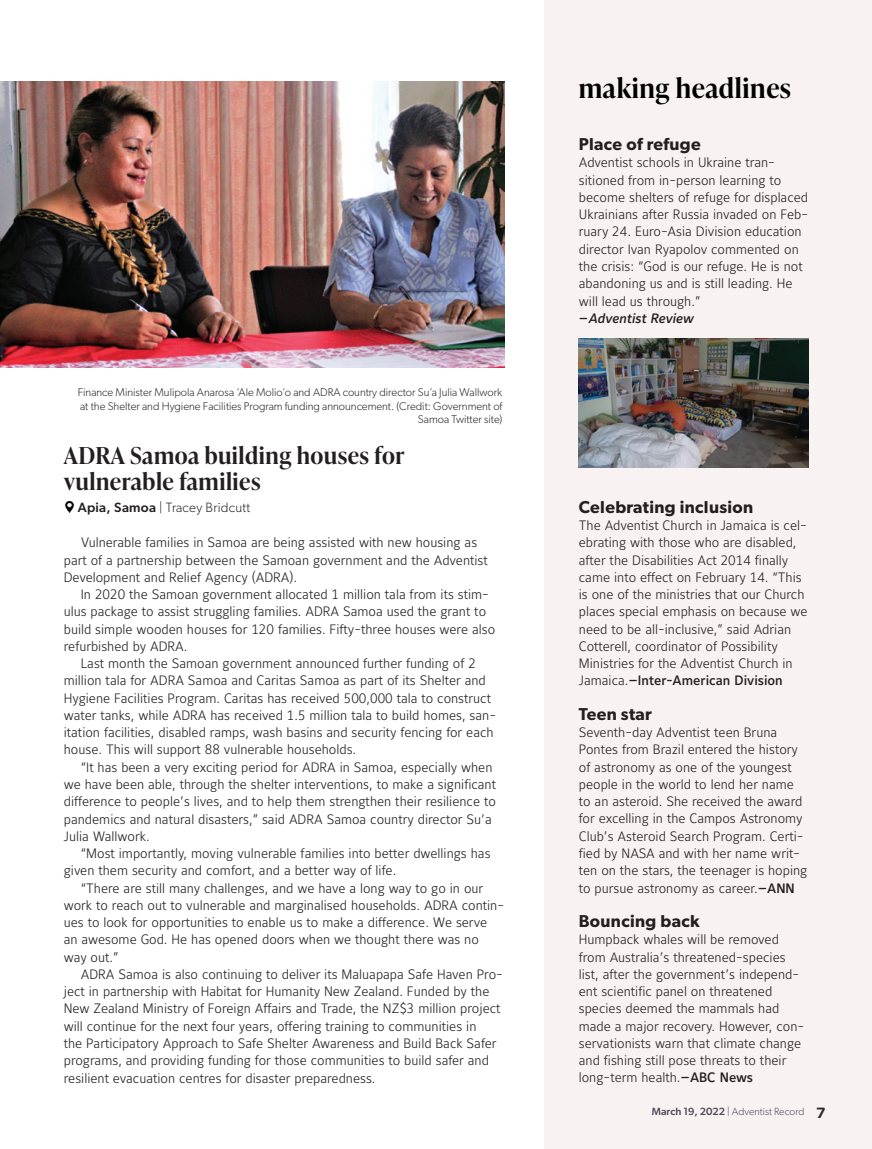
<style>
.page{position:relative;width:872px;height:1149px;background:#fff}
.page>*{position:absolute;margin:0;border:0;box-sizing:border-box;transform-origin:0 0}
.t1{font:600 27px "Ivy Presto Headline";letter-spacing:.02em;color:#000}
.t2{font:600 23.25px/26px "Ivy Presto Headline";letter-spacing:.02em;color:#231f20}
.t3{font:600 17.25px "Gibson";letter-spacing:.02em;color:#231f20}
.t4{font:13.5px/17.2px "Maurea Light Tf";color:#231f20}
.t5{font:13.5px "Maurea Medium Tf";color:#231f20}
.t6{font:300 13.5px "Gibson";letter-spacing:.02em;color:#231f20}
.t7{font:13.5px "Maurea Medium Italic Lf";color:#231f20}
.t8{font:300 11.25px/13.5px "Gibson";color:#231f20;text-align:right}
.t9{font:300 10.5px "Gibson";color:#444250}
.s1{font-weight:500}
.s2{font-family:"Maurea Medium Tf"}
.s3{font-family:"Maurea Light Tf"}
.s4{font-weight:600;font-size:15px;color:#231f20}
</style>
<div class="page">
<div style="left:544px;top:0;width:328px;height:1148px;background:#f9f2f2"></div>
<img style="left:0;top:81px;width:504px;height:287px">
<svg style="left:65px;top:501px;width:10px;height:11px"></svg>
<img style="left:579px;top:339px;width:229px;height:128px">
<p class="t8" style="left:78px;top:385px;width:426px">Finance Minister Mulipola Anarosa ‘Ale Molio’o and ADRA country director Su’a Julia Wallwork at the Shelter and Hygiene Facilities Program funding announcement. (Credit: Government of<br>Samoa Twitter site)</p>
<h2 class="t2" style="left:64px;top:441px;width:342px">ADRA Samoa building houses for vulnerable families</h2>
<p class="t6" style="left:78px;top:499px;width:174px"><span class="s1">Apia, Samoa</span> | Tracey Bridcutt</p>
<p class="t4" style="left:64px;top:534px;width:425px;text-indent:17px">Vulnerable families in Samoa are being assisted with new housing as part of a partnership between the Samoan government and the Adventist<br>Development and Relief Agency (ADRA).</p>
<p class="t4" style="left:64px;top:586px;width:433px;text-indent:17px">In 2020 the Samoan government allocated 1 million tala from its stim&shy;ulus package to assist struggling families. ADRA Samoa used the grant to build simple wooden houses for 120 families. Fifty-three houses were also refurbished by ADRA.</p>
<p class="t4" style="left:64px;top:655px;width:434px;text-indent:17px">Last month the Samoan government announced further funding of 2 million tala for ADRA Samoa and Caritas Samoa as part of its Shelter and Hygiene Facilities Program. Caritas has received 500,000 tala to construct water tanks, while ADRA has received 1.5 million tala to build homes, san&shy;itation facilities, disabled ramps, wash basins and security fencing for each house. This will support 88 vulnerable households.</p>
<p class="t4" style="left:64px;top:758px;width:434px;text-indent:17px">“It has been a very exciting period for ADRA in Samoa, especially when we have been able, through the shelter interventions, to make a significant difference to people’s lives, and to help them strengthen their resilience to pandemics and natural disasters,” said ADRA Samoa country director Su’a Julia Wallwork.</p>
<p class="t4" style="left:64px;top:845px;width:428px;text-indent:17px">“Most importantly, moving vulnerable families into better dwellings has given them security and comfort, and a better way of life.</p>
<p class="t4" style="left:64px;top:879px;width:442px;text-indent:17px">“There are still many challenges, and we have a long way to go in our work to reach out to vulnerable and marginalised households. ADRA contin&shy;ues to look for opportunities to enable us to make a difference. We serve an awesome God. He has opened doors when we thought there was no way out.”</p>
<p class="t4" style="left:64px;top:966px;width:440px;text-indent:17px">ADRA Samoa is also continuing to deliver its Maluapapa Safe Haven Pro&shy;ject in partnership with Habitat for Humanity New Zealand. Funded by the New Zealand Ministry of Foreign Affairs and Trade, the NZ$3 million project will continue for the next four years, offering training to communities in<br>the Participatory Approach to Safe Shelter Awareness and Build Back Safer programs, and providing funding for those communities to build safer and resilient evacuation centres for disaster preparedness.</p>
<h1 class="t1" style="left:579px;top:68px;width:214px">making headlines</h1>
<p class="t3" style="left:579px;top:134px;width:123px">Place of refuge</p>
<p class="t4" style="left:579px;top:155px;width:231px">Adventist schools in Ukraine tran&shy;sitioned from in-person learning to become shelters of refuge for displaced Ukrainians after Russia invaded on Feb&shy;ruary 24. Euro-Asia Division education director Ivan Ryapolov commented on the crisis: “God is our refuge. He is not abandoning us and is still leading. He will lead us through.”</p>
<p class="t7" style="left:579px;top:310px;width:116px"><span class="s2">—</span>Adventist Review</p>
<p class="t3" style="left:579px;top:496px;width:176px">Celebrating inclusion</p>
<p class="t4" style="left:579px;top:517px;width:230px">The Adventist Church in Jamaica is cel&shy;ebrating with those who are disabled, after the Disabilities Act 2014 finally came into effect on February 14. “This is one of the ministries that our Church places special emphasis on because we need to be all-inclusive,” said Adrian Cotterell, coordinator of Possibility Ministries for the Adventist Church in</p>
<p class="t5" style="left:579px;top:673px;width:205px"><span class="s3">Jamaica.</span>—Inter-American Division</p>
<p class="t3" style="left:579px;top:703px;width:75px">Teen star</p>
<p class="t4" style="left:579px;top:724px;width:230px">Seventh-day Adventist teen Bruna Pontes from Brazil entered the history of astronomy as one of the youngest people in the world to lend her name to an asteroid. She received the award for excelling in the Campos Astronomy Club’s Asteroid Search Program. Certi&shy;fied by NASA and with her name writ&shy;ten on the stars, the teenager is hoping to pursue astronomy as career.<span class="s2">—ANN</span></p>
<p class="t3" style="left:579px;top:910px;width:122px">Bouncing back</p>
<p class="t4" style="left:579px;top:931px;width:227px">Humpback whales will be removed from Australia’s threatened-species list, after the government’s independ&shy;ent scientific panel on threatened species deemed the mammals had made a major recovery. However, con&shy;servationists warn that climate change and fishing still pose threats to their long-term health.<span class="s2">—ABC News</span></p>
<p class="t9" style="left:652px;top:1104px;width:175px"><span class="s1">March 19, 2022</span> | Adventist Record <span class="s4">7</span></p>
</div>
